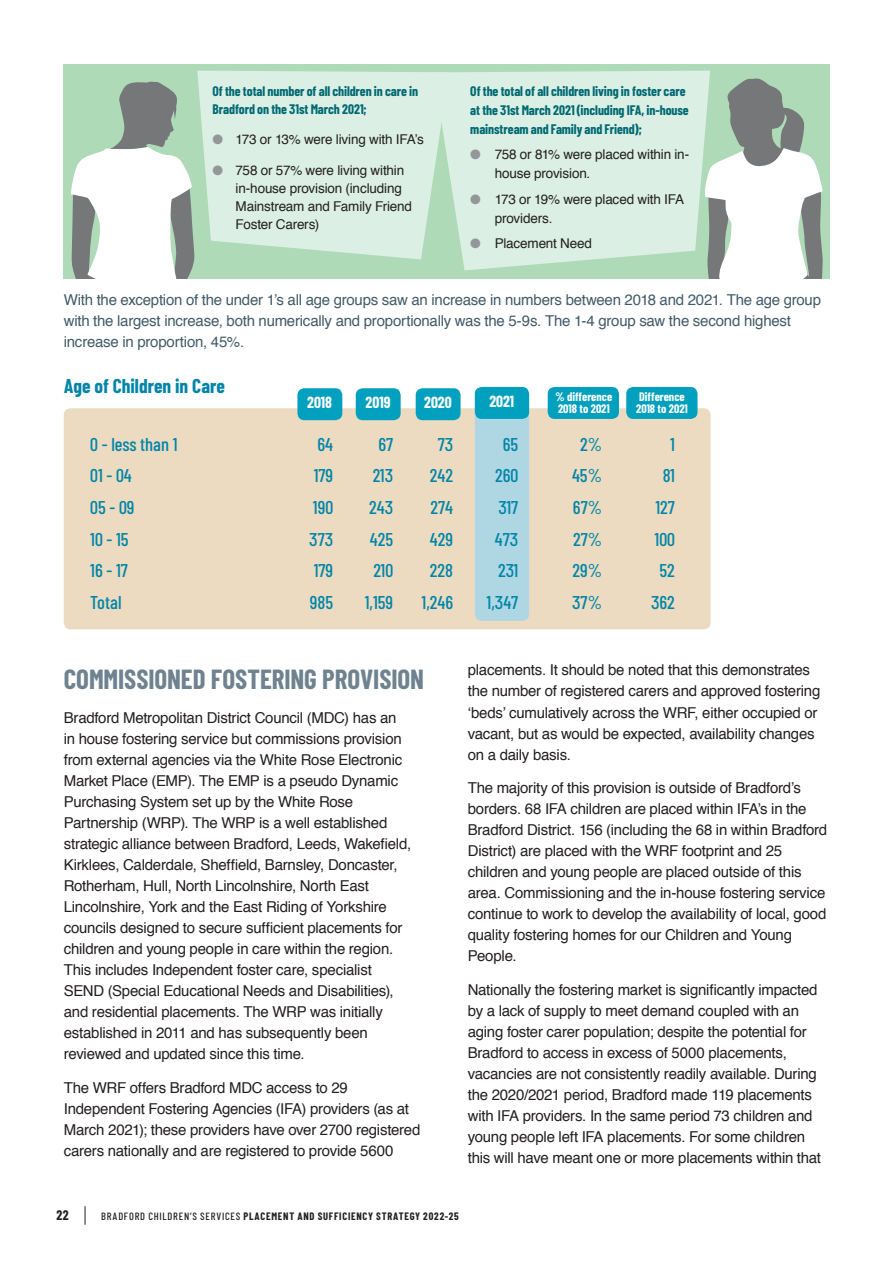
<style>
.page{position:relative;width:893px;height:1263px;background:#fff}
.page>*{position:absolute;margin:0;border:0;box-sizing:border-box;transform-origin:0 0}
.BCC_Text{font:700 27px "Barlow Condensed";letter-spacing:-.005em;color:#6e828f}
.BCC_Text-2{font:700 19.5px "Barlow Condensed";color:#0085a8}
.t1{font:500 18.45px "Barlow Condensed";color:#0085a8}
.t2{font:700 15.75px "Barlow Condensed";color:#fff}
.BCC_Text-3{font:15px/21px "Helvetica";letter-spacing:-.015em;color:#231f20}
.BCC_Text-4{font:15px/21px "Helvetica";letter-spacing:-.015em;color:#425b68}
.BCC_Text-5{font:13.5px/17.9px "Helvetica";letter-spacing:-.015em;color:#231f20}
.BCC_Text-6{font:700 13.5px/19px "Barlow Condensed";letter-spacing:-.005em;color:#006972}
.BCC_Text-7{font:700 13.5px "Barlow Condensed";color:#231f20}
.t3{font:700 12px/12px "Barlow Condensed";color:#fff}
.BCC_Text-8{font:700 10.5px "Barlow Condensed";letter-spacing:.07em;color:#231f20}
.s1{color:#949698}
.s2{font-weight:500}
</style>
<div class="page">
<svg style="left:85px;top:1206px;width:1px;height:19px"></svg>
<div style="left:64px;top:408px;width:647px;height:221px;background:#ecdbc1;border-radius:7px"></div>
<div style="left:475px;top:409px;width:54px;height:212px;background:#afd6e3;border-radius:7px"></div>
<div style="left:297px;top:388px;width:45px;height:32px;background:#00a0be;border-radius:7px"></div>
<div style="left:356px;top:388px;width:45px;height:32px;background:#00a0be;border-radius:7px"></div>
<div style="left:416px;top:388px;width:45px;height:32px;background:#00a0be;border-radius:7px"></div>
<div style="left:475px;top:387px;width:54px;height:32px;background:#00a0be;border-radius:7px"></div>
<div style="left:548px;top:387px;width:71px;height:32px;background:#00a0be;border-radius:7px"></div>
<div style="left:626px;top:387px;width:71px;height:32px;background:#00a0be;border-radius:7px"></div>
<div style="left:64px;top:64px;width:748px;height:215px;background:#aedab8"></div>
<svg style="left:71px;top:81px;width:124px;height:198px"></svg>
<div style="left:279px;top:64px;width:550px;height:215px;background:#aedab8"></div>
<svg style="left:708px;top:78px;width:115px;height:201px"></svg>
<svg style="left:449px;top:71px;width:261px;height:199px;background:#d7ede0"></svg>
<svg style="left:197px;top:71px;width:252px;height:188px;background:#d5ecde"></svg>
<p class="BCC_Text-6" style="left:213px;top:82px;width:207px;line-height:17.9px">Of the total number of all children in care in<br>Bradford on the 31st March 2021;</p>
<p class="BCC_Text-5" style="left:213px;top:131px;width:213px"><span class="s1">●</span> 173 or 13% were living with IFA’s</p>
<p class="BCC_Text-5" style="left:236px;top:162px;width:178px;text-indent:-23px"><span class="s1">●</span> 758 or 57% were living within in-house provision (including<br>Mainstream and Family Friend<br>Foster Carers)</p>
<p class="BCC_Text-6" style="left:470px;top:81px;width:220px">Of the total of all children living in foster care at the 31st March 2021 (including IFA, in-house mainstream and Family and Friend);</p>
<p class="BCC_Text-5" style="left:495px;top:146px;width:196px;line-height:19px;text-indent:-24px"><span class="s1">●</span> 758 or 81% were placed within in&shy;house provision.</p>
<p class="BCC_Text-5" style="left:495px;top:190px;width:191px;line-height:19px;text-indent:-24px"><span class="s1">●</span> 173 or 19% were placed with IFA providers.</p>
<p class="BCC_Text-5" style="left:470px;top:235px;width:123px"><span class="s1">●</span> Placement Need</p>
<p class="BCC_Text-4" style="left:64px;top:289px;width:759px">With the exception of the under 1’s all age groups saw an increase in numbers between 2018 and 2021. The age group with the largest increase, both numerically and proportionally was the 5-9s. The 1-4 group saw the second highest increase in proportion, 45%.</p>
<p class="BCC_Text-2" style="left:64px;top:374px;width:163px">Age of Children in Care</p>
<p class="t2" style="left:307px;top:393px;width:27px">2018</p>
<p class="t2" style="left:366px;top:393px;width:26px">2019</p>
<p class="t2" style="left:424px;top:393px;width:29px">2020</p>
<p class="t2" style="left:489px;top:391px;width:26px">2021</p>
<p class="t3" style="left:555px;top:390px;width:58px">% difference<br>2018 to 2021</p>
<p class="t3" style="left:636px;top:390px;width:53px">Difference<br>2018 to 2021</p>
<p class="t1" style="left:90px;top:433px;width:89px">0 - less than 1</p>
<p class="t1" style="left:317px;top:433px;width:17px">64</p>
<p class="t1" style="left:378px;top:433px;width:16px">67</p>
<p class="t1" style="left:438px;top:433px;width:17px">73</p>
<p class="t1" style="left:503px;top:433px;width:17px">65</p>
<p class="t1" style="left:580px;top:433px;width:23px">2%</p>
<p class="t1" style="left:670px;top:433px;width:6px">1</p>
<p class="t1" style="left:90px;top:464px;width:43px">01 - 04</p>
<p class="t1" style="left:314px;top:464px;width:21px">179</p>
<p class="t1" style="left:373px;top:464px;width:22px">213</p>
<p class="t1" style="left:430px;top:464px;width:25px">242</p>
<p class="t1" style="left:495px;top:464px;width:25px">260</p>
<p class="t1" style="left:572px;top:464px;width:31px">45%</p>
<p class="t1" style="left:663px;top:464px;width:14px">81</p>
<p class="t1" style="left:90px;top:496px;width:46px">05 - 09</p>
<p class="t1" style="left:313px;top:496px;width:22px">190</p>
<p class="t1" style="left:369px;top:496px;width:26px">243</p>
<p class="t1" style="left:431px;top:496px;width:24px">274</p>
<p class="t1" style="left:499px;top:496px;width:21px">317</p>
<p class="t1" style="left:573px;top:496px;width:31px">67%</p>
<p class="t1" style="left:655px;top:496px;width:21px">127</p>
<p class="t1" style="left:90px;top:527px;width:40px">10 - 15</p>
<p class="t1" style="left:309px;top:527px;width:25px">373</p>
<p class="t1" style="left:370px;top:527px;width:25px">425</p>
<p class="t1" style="left:430px;top:527px;width:25px">429</p>
<p class="t1" style="left:495px;top:527px;width:25px">473</p>
<p class="t1" style="left:573px;top:527px;width:31px">27%</p>
<p class="t1" style="left:655px;top:527px;width:22px">100</p>
<p class="t1" style="left:90px;top:559px;width:39px">16 - 17</p>
<p class="t1" style="left:314px;top:559px;width:21px">179</p>
<p class="t1" style="left:373px;top:559px;width:21px">210</p>
<p class="t1" style="left:430px;top:559px;width:25px">228</p>
<p class="t1" style="left:498px;top:559px;width:22px">231</p>
<p class="t1" style="left:572px;top:559px;width:31px">29%</p>
<p class="t1" style="left:659px;top:559px;width:17px">52</p>
<p class="t1" style="left:90px;top:590px;width:33px">Total</p>
<p class="t1" style="left:310px;top:590px;width:25px">985</p>
<p class="t1" style="left:365px;top:590px;width:30px">1,159</p>
<p class="t1" style="left:422px;top:590px;width:33px">1,246</p>
<p class="t1" style="left:487px;top:590px;width:33px">1,347</p>
<p class="t1" style="left:572px;top:590px;width:31px">37%</p>
<p class="t1" style="left:651px;top:590px;width:25px">362</p>
<p class="BCC_Text" style="left:64px;top:662px;width:362px">COMMISSIONED FOSTERING PROVISION</p>
<p class="BCC_Text-3" style="left:64px;top:707px;width:349px">Bradford Metropolitan District Council (MDC) has an in house fostering service but commissions provision from external agencies via the White Rose Electronic Market Place (EMP). The EMP is a pseudo Dynamic Purchasing System set up by the White Rose Partnership (WRP). The WRP is a well established strategic alliance between Bradford, Leeds, Wakefield, Kirklees, Calderdale, Sheffield, Barnsley, Doncaster, Rotherham, Hull, North Lincolnshire, North East Lincolnshire, York and the East Riding of Yorkshire councils designed to secure sufficient placements for children and young people in care within the region.<br>This includes Independent foster care, specialist SEND (Special Educational Needs and Disabilities), and residential placements. The WRP was initially established in 2011 and has subsequently been reviewed and updated since this time.</p>
<p class="BCC_Text-3" style="left:64px;top:1077px;width:358px">The WRF offers Bradford MDC access to 29<br>Independent Fostering Agencies (IFA) providers (as at March 2021); these providers have over 2700 registered carers nationally and are registered to provide 5600</p>
<p class="BCC_Text-3" style="left:468px;top:660px;width:354px">placements. It should be noted that this demonstrates the number of registered carers and approved fostering ‘beds’ cumulatively across the WRF, either occupied or vacant, but as would be expected, availability changes on a daily basis.</p>
<p class="BCC_Text-3" style="left:468px;top:778px;width:361px">The majority of this provision is outside of Bradford’s borders. 68 IFA children are placed within IFA’s in the Bradford District. 156 (including the 68 in within Bradford District) are placed with the WRF footprint and 25 children and young people are placed outside of this area. Commissioning and the in-house fostering service continue to work to develop the availability of local, good quality fostering homes for our Children and Young People.</p>
<p class="BCC_Text-3" style="left:468px;top:980px;width:355px">Nationally the fostering market is significantly impacted by a lack of supply to meet demand coupled with an aging foster carer population; despite the potential for Bradford to access in excess of 5000 placements, vacancies are not consistently readily available. During the 2020/2021 period, Bradford made 119 placements with IFA providers. In the same period 73 children and young people left IFA placements. For some children this will have meant one or more placements within that</p>
<p class="BCC_Text-7" style="left:56px;top:1207px;width:14px">22</p>
<p class="BCC_Text-8" style="left:101px;top:1210px;width:359px"><span class="s2">BRADFORD CHILDREN’S SERVICES</span> PLACEMENT AND SUFFICIENCY STRATEGY 2022-25</p>
</div>
